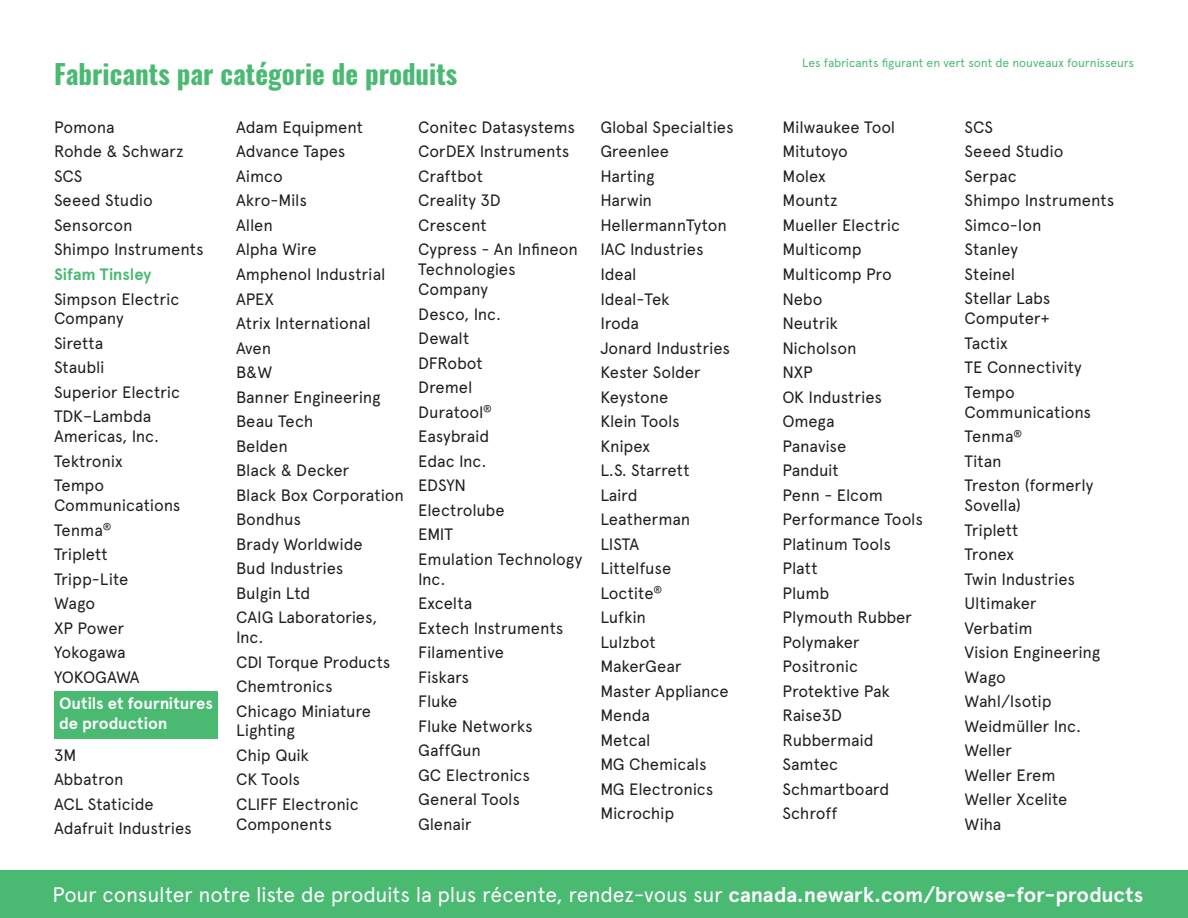
<style>
.page{position:relative;width:1188px;height:918px;background:#fff}
.page>*{position:absolute;margin:0;border:0;box-sizing:border-box;transform-origin:0 0}
.t1{font:27px "Oswald";color:#4aba73}
.t2{font:21px "Apercu Avnet";letter-spacing:-.01em;color:#fff}
.t3{font:16.5px/24.5px "Apercu Avnet";letter-spacing:-.01em;color:#231f20}
.t4{font:700 16.5px/19.8px "Apercu Avnet";color:#fff}
.t5{font:700 16.5px "Apercu Avnet";letter-spacing:-.005em;color:#4aba73}
.t6{font:12px "Apercu Avnet";letter-spacing:-.005em;color:#4aba73}
.s1{font-weight:700}
</style>
<div class="page">
<div style="left:54px;top:691px;width:164px;height:47px;background:#4aba73"></div>
<hr style="left:1187px;top:550px;width:1px;height:368px;background:#4aba73">
<div style="left:0;top:870px;width:1188px;height:48px;background:#4aba73"></div>
<h1 class="t1" style="left:54px;top:50px;width:405px">Fabricants par catégorie de produits</h1>
<p class="t6" style="left:802px;top:54px;width:333px">Les fabricants figurant en vert sont de nouveaux fournisseurs</p>
<p class="t3" style="left:54px;top:113px;width:151px">Pomona<br>Rohde &amp; Schwarz<br>SCS<br>Seeed Studio<br>Sensorcon<br>Shimpo Instruments</p>
<p class="t5" style="left:54px;top:262px;width:99px">Sifam Tinsley</p>
<p class="t3" style="left:54px;top:287px;width:127px;line-height:19.8px">Simpson Electric<br>Company</p>
<p class="t3" style="left:54px;top:329px;width:128px">Siretta<br>Staubli<br>Superior Electric<br>TDK–Lambda</p>
<p class="t3" style="left:54px;top:423px;width:107px">Americas, Inc.<br>Tektronix<br>Tempo</p>
<p class="t3" style="left:54px;top:492px;width:128px">Communications<br>Tenma<sup>®<br></sup>Triplett<br>Tripp-Lite<br>Wago<br>XP Power<br>Yokogawa<br>YOKOGAWA</p>
<p class="t4" style="left:59px;top:692px;width:155px">Outils et fournitures de production</p>
<p class="t3" style="left:54px;top:741px;width:139px">3M<br>Abbatron<br>ACL Staticide<br>Adafruit Industries</p>
<p class="t3" style="left:236px;top:113px;width:169px">Adam Equipment<br>Advance Tapes<br>Aimco<br>Akro-Mils<br>Allen<br>Alpha Wire<br>Amphenol Industrial<br>APEX<br>Atrix International<br>Aven<br>B&amp;W<br>Banner Engineering<br>Beau Tech<br>Belden<br>Black &amp; Decker<br>Black Box Corporation<br>Bondhus<br>Brady Worldwide<br>Bud Industries<br>Bulgin Ltd<br>CAIG Laboratories,</p>
<p class="t3" style="left:236px;top:624px;width:156px">Inc.<br>CDI Torque Products<br>Chemtronics<br>Chicago Miniature</p>
<p class="t3" style="left:236px;top:717px;width:124px">Lighting<br>Chip Quik<br>CK Tools<br>CLIFF Electronic</p>
<p class="t3" style="left:236px;top:810px;width:98px">Components</p>
<p class="t3" style="left:418px;top:113px;width:161px">Conitec Datasystems<br>CorDEX Instruments<br>Craftbot<br>Creality 3D<br>Crescent<br>Cypress - An Infineon</p>
<p class="t3" style="left:418px;top:258px;width:99px;line-height:19.8px">Technologies<br>Company</p>
<p class="t3" style="left:418px;top:300px;width:166px">Desco, Inc.<br>Dewalt<br>DFRobot<br>Dremel<br>Duratool<sup>®<br></sup>Easybraid<br>Edac Inc.<br>EDSYN<br>Electrolube<br>EMIT<br>Emulation Technology</p>
<p class="t3" style="left:418px;top:565px;width:147px">Inc.<br>Excelta<br>Extech Instruments<br>Filamentive<br>Fiskars<br>Fluke<br>Fluke Networks<br>GaffGun<br>GC Electronics<br>General Tools<br>Glenair</p>
<p class="t3" style="left:600px;top:113px;width:135px">Global Specialties<br>Greenlee<br>Harting<br>Harwin<br>HellermannTyton<br>IAC Industries<br>Ideal<br>Ideal-Tek<br>Iroda<br>Jonard Industries<br>Kester Solder<br>Keystone<br>Klein Tools<br>Knipex<br>L.S. Starrett<br>Laird<br>Leatherman<br>LISTA<br>Littelfuse<br>Loctite<sup>®<br></sup>Lufkin<br>Lulzbot<br>MakerGear<br>Master Appliance<br>Menda<br>Metcal<br>MG Chemicals<br>MG Electronics<br>Microchip</p>
<p class="t3" style="left:783px;top:113px;width:142px">Milwaukee Tool<br>Mitutoyo<br>Molex<br>Mountz<br>Mueller Electric<br>Multicomp<br>Multicomp Pro<br>Nebo<br>Neutrik<br>Nicholson<br>NXP<br>OK Industries<br>Omega<br>Panavise<br>Panduit<br>Penn - Elcom<br>Performance Tools<br>Platinum Tools<br>Platt<br>Plumb<br>Plymouth Rubber<br>Polymaker<br>Positronic<br>Protektive Pak<br>Raise3D<br>Rubbermaid<br>Samtec<br>Schmartboard<br>Schroff</p>
<p class="t3" style="left:965px;top:113px;width:151px">SCS<br>Seeed Studio<br>Serpac<br>Shimpo Instruments<br>Simco-Ion<br>Stanley<br>Steinel<br>Stellar Labs</p>
<p class="t3" style="left:965px;top:305px;width:119px">Computer+<br>Tactix<br>TE Connectivity<br>Tempo</p>
<p class="t3" style="left:965px;top:398px;width:130px">Communications<br>Tenma<sup>®<br></sup>Titan<br>Treston (formerly</p>
<p class="t3" style="left:965px;top:492px;width:137px">Sovella)<br>Triplett<br>Tronex<br>Twin Industries<br>Ultimaker<br>Verbatim<br>Vision Engineering<br>Wago<br>Wahl/Isotip<br>Weidmüller Inc.<br>Weller<br>Weller Erem<br>Weller Xcelite<br>Wiha</p>
<p class="t2" style="left:52px;top:878px;width:1093px">Pour consulter notre liste de produits la plus récente, rendez-vous sur <span class="s1">canada.newark.com/browse-for-products</span></p>
</div>
